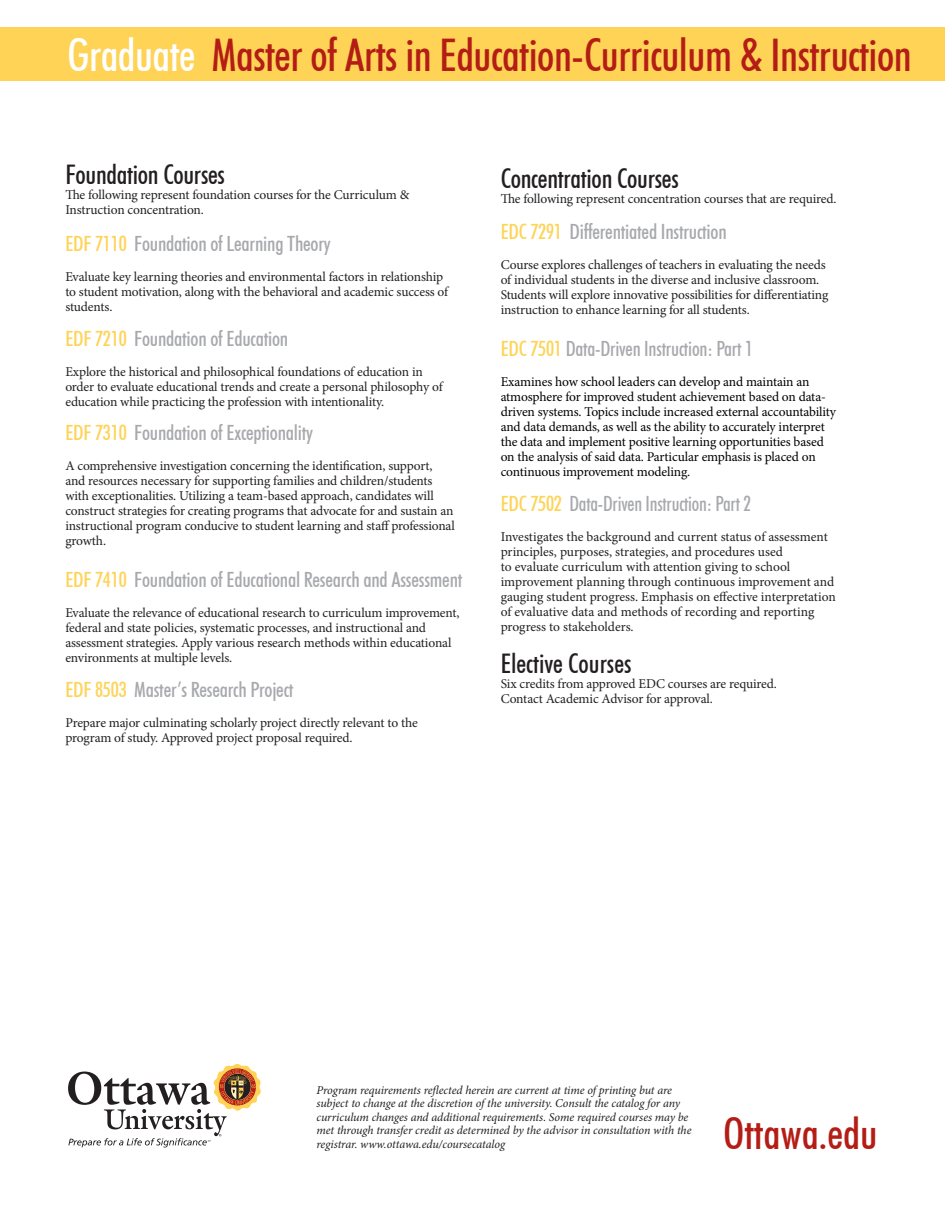
<style>
.page{position:relative;width:945px;height:1215px;background:#fff}
.page>*{position:absolute;margin:0;border:0;box-sizing:border-box;transform-origin:0 0}
.t1{font:500 condensed 45px "Futura BT";letter-spacing:-.01em;color:#b41d15}
.t2{font:500 condensed 43.5px "Futura BT";color:#b41d15}
.t3{font:500 condensed 27px "Futura BT";letter-spacing:-.01em;color:#231f20}
.t4{font:500 condensed 21px "Futura BT";letter-spacing:-.01em;color:#a8a9ad}
.t5{font:500 condensed 21px "Futura BT";letter-spacing:-.01em;color:#a8a9ad;scale:.96 1}
.t6{font:500 condensed 21px "Futura BT";letter-spacing:-.01em;color:#a8a9ad;scale:.93 1}
.t7{font:13.5px/15px "Minion Pro";letter-spacing:-.01em;color:#231f20}
.t8{font:13.5px/15px "Minion Pro";letter-spacing:-.01em;color:#000}
.t9{font:italic 12px/13.5px "Minion Pro";letter-spacing:-.01em;color:#231f20}
.s1{color:#fff}
.s2{color:#fed356}
</style>
<div class="page">
<div style="left:0;top:27px;width:945px;height:54px;background:#fed356"></div>
<svg style="left:68px;top:1064px;width:193px;height:84px"></svg>
<p class="t1" style="left:68px;top:28px;width:846px"><span class="s1">Graduate</span> Master of Arts in Education-Curriculum &amp; Instruction</p>
<p class="t3" style="left:65px;top:158px;width:161px">Foundation Courses</p>
<p class="t7" style="left:65px;top:187px;width:345px">The following represent foundation courses for the Curriculum &amp;<br>Instruction concentration.</p>
<p class="t4" style="left:65px;top:231px;width:267px"><span class="s2">EDF 7110</span> Foundation of Learning Theory</p>
<p class="t7" style="left:65px;top:269px;width:384px">Evaluate key learning theories and environmental factors in relationship to student motivation, along with the behavioral and academic success of students.</p>
<p class="t4" style="left:65px;top:326px;width:224px"><span class="s2">EDF 7210</span> Foundation of Education</p>
<p class="t7" style="left:65px;top:364px;width:379px">Explore the historical and philosophical foundations of education in order to evaluate educational trends and create a personal philosophy of education while practicing the profession with intentionality.</p>
<p class="t4" style="left:65px;top:420px;width:249px"><span class="s2">EDF 7310</span> Foundation of Exceptionality</p>
<p class="t7" style="left:65px;top:458px;width:391px">A comprehensive investigation concerning the identification, support, and resources necessary for supporting families and children/students with exceptionalities. Utilizing a team-based approach, candidates will construct strategies for creating programs that advocate for and sustain an instructional program conducive to student learning and staff professional growth.</p>
<p class="t4" style="left:65px;top:567px;width:399px"><span class="s2">EDF 7410</span> Foundation of Educational Research and Assessment</p>
<p class="t7" style="left:65px;top:605px;width:396px">Evaluate the relevance of educational research to curriculum improvement, federal and state policies, systematic processes, and instructional and assessment strategies. Apply various research methods within educational environments at multiple levels.</p>
<p class="t4" style="left:65px;top:677px;width:230px"><span class="s2">EDF 8503</span> Master’s Research Project</p>
<p class="t7" style="left:65px;top:715px;width:354px">Prepare major culminating scholarly project directly relevant to the program of study. Approved project proposal required.</p>
<p class="t3" style="left:501px;top:162px;width:180px">Concentration Courses</p>
<p class="t7" style="left:501px;top:192px;width:337px">The following represent concentration courses that are required.</p>
<p class="t4" style="left:501px;top:219px;width:228px"><span class="s2">EDC 7291</span> Differentiated Instruction</p>
<p class="t7" style="left:501px;top:258px;width:329px">Course explores challenges of teachers in evaluating the needs of individual students in the diverse and inclusive classroom.<br>Students will explore innovative possibilities for differentiating instruction to enhance learning for all students.</p>
<p class="t5" style="left:501px;top:336px;width:264px"><span class="s2">EDC 7501</span> Data-Driven Instruction: Part 1</p>
<p class="t8" style="left:501px;top:375px;width:337px">Examines how school leaders can develop and maintain an atmosphere for improved student achievement based on data&shy;driven systems. Topics include increased external accountability and data demands, as well as the ability to accurately interpret the data and implement positive learning opportunities based on the analysis of said data. Particular emphasis is placed on continuous improvement modeling.</p>
<p class="t6" style="left:501px;top:491px;width:270px"><span class="s2">EDC 7502</span> Data-Driven Instruction: Part 2</p>
<p class="t7" style="left:501px;top:529px;width:337px">Investigates the background and current status of assessment principles, purposes, strategies, and procedures used<br>to evaluate curriculum with attention giving to school improvement planning through continuous improvement and gauging student progress. Emphasis on effective interpretation of evaluative data and methods of recording and reporting progress to stakeholders.</p>
<p class="t3" style="left:501px;top:647px;width:132px">Elective Courses</p>
<p class="t7" style="left:501px;top:676px;width:278px">Six credits from approved EDC courses are required.<br>Contact Academic Advisor for approval.</p>
<p class="t9" style="left:316px;top:1083px;width:376px">Program requirements reflected herein are current at time of printing but are subject to change at the discretion of the university. Consult the catalog for any curriculum changes and additional requirements. Some required courses may be met through transfer credit as determined by the advisor in consultation with the registrar. www.ottawa.edu/coursecatalog</p>
<p class="t2" style="left:723px;top:1107px;width:156px">Ottawa.edu</p>
</div>
